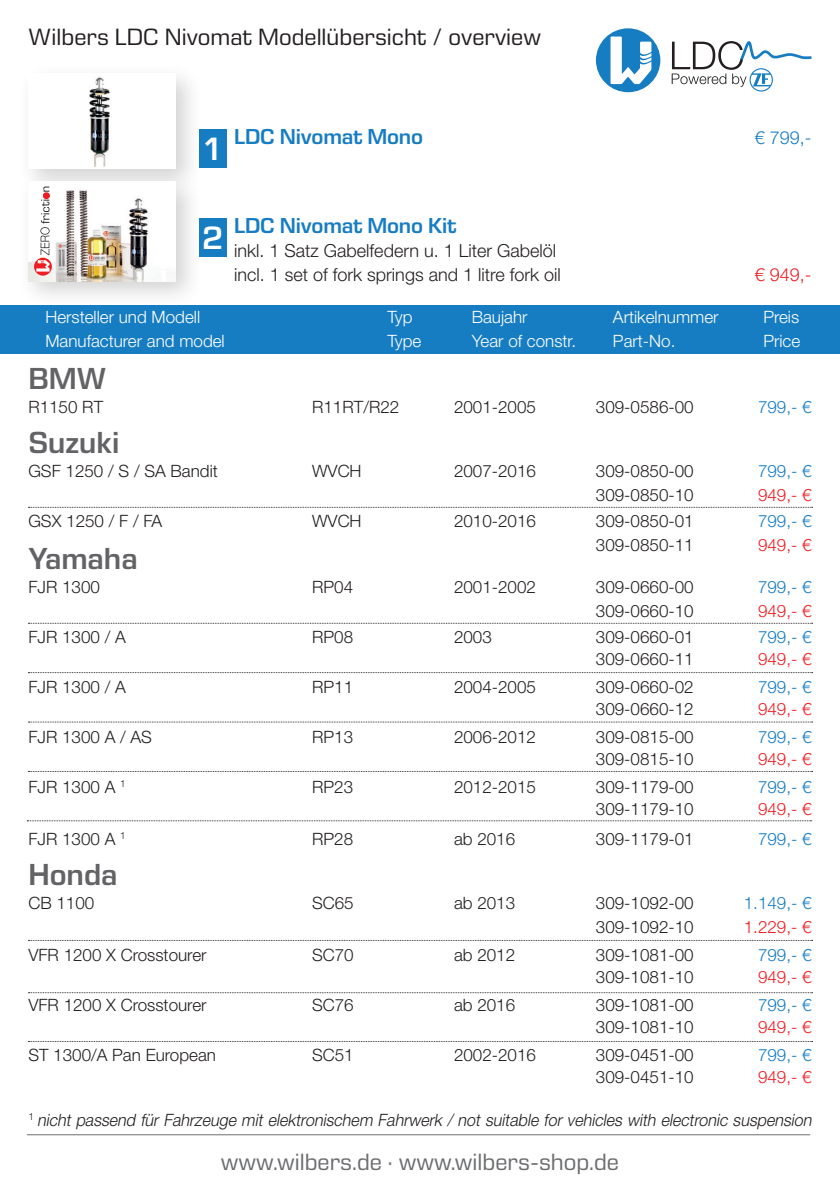
<style>
.page{position:relative;width:840px;height:1191px;background:#fff}
.page>*{position:absolute;margin:0;border:0;box-sizing:border-box;transform-origin:0 0}
.t1{font:600 32.8px "Eurostile Next LT Pro";color:#fff}
.t2{font:600 31px "Eurostile Next LT Pro";color:#636366}
.t3{font:24px "Eurostile Next LT Pro";color:#231f20}
.t4{font:24px "Eurostile Next LT Pro";color:#6c6d70}
.t5{font:600 22px "Eurostile Next LT Pro";letter-spacing:-.01em;color:#177dc2}
.t6{font:300 18px "Helvetica Neue LT Pro";color:#231f20}
.t7{font:300 18px "Helvetica Neue LT Pro";color:#177dc2}
.t8{font:300 18px "Helvetica Neue LT Pro";color:#ee1d23}
.t9{font:300 17px "Helvetica Neue LT Pro";color:#231f20}
.t10{font:italic 300 17px "Helvetica Neue LT Pro";color:#231f20;scale:.95 1}
.t11{font:300 17px "Helvetica Neue LT Pro";color:#fff}
.t12{font:300 17px "Helvetica Neue LT Pro";color:#177dc2}
.t13{font:300 17px "Helvetica Neue LT Pro";color:#ee1d23}
</style>
<div class="page">
<div style="left:17px;top:62px;width:186px;height:134px;background:#231f20;opacity:.2"></div>
<div style="left:28px;top:73px;width:148px;height:96px;background:#fff"></div>
<div style="left:17px;top:171px;width:186px;height:137px;background:#231f20;opacity:.2"></div>
<img style="left:28px;top:182px;width:148px;height:99px">
<img style="left:89px;top:77px;width:21px;height:90px">
<div style="left:198px;top:129px;width:28px;height:38px;background:#177dc2"></div>
<div style="left:198px;top:218px;width:28px;height:38px;background:#177dc2"></div>
<div style="left:595px;top:28px;width:65px;height:64px;background:#177dc2;border-radius:50%"></div>
<svg style="left:610px;top:36px;width:41px;height:48px"></svg>
<svg style="left:671px;top:41px;width:141px;height:51px"></svg>
<svg style="left:28px;top:507px;width:784px;height:1px"></svg>
<svg style="left:28px;top:672px;width:784px;height:1px"></svg>
<svg style="left:28px;top:623px;width:784px;height:1px"></svg>
<svg style="left:28px;top:721px;width:784px;height:1px"></svg>
<svg style="left:28px;top:771px;width:784px;height:1px"></svg>
<svg style="left:27px;top:820px;width:784px;height:1px"></svg>
<svg style="left:28px;top:940px;width:784px;height:1px"></svg>
<svg style="left:28px;top:992px;width:784px;height:1px"></svg>
<svg style="left:28px;top:1041px;width:784px;height:1px"></svg>
<svg style="left:34px;top:258px;width:18px;height:18px"></svg>
<svg style="left:36px;top:187px;width:14px;height:84px"></svg>
<div style="left:43px;top:192px;width:7px;height:7px;background:#ee1d23;border-radius:50%"></div>
<div style="left:0;top:306px;width:839px;height:48px;background:#177dc2"></div>
<hr style="left:27px;top:1134px;width:782px;height:1px;background:#6c6d70">
<p class="t3" style="left:28px;top:24px;width:514px">Wilbers LDC Nivomat Modellübersicht / overview</p>
<p class="t1" style="left:205px;top:130px;width:17px">1</p>
<p class="t5" style="left:234px;top:125px;width:190px">LDC Nivomat Mono</p>
<p class="t7" style="left:754px;top:127px;width:58px">€ 799,-</p>
<p class="t1" style="left:202px;top:219px;width:22px">2</p>
<p class="t11" style="left:45px;top:307px;width:156px">Hersteller und Modell</p>
<p class="t11" style="left:45px;top:331px;width:181px">Manufacturer and model</p>
<p class="t5" style="left:234px;top:214px;width:224px">LDC Nivomat Mono Kit</p>
<p class="t6" style="left:234px;top:240px;width:323px">inkl. 1 Satz Gabelfedern u. 1 Liter Gabelöl</p>
<p class="t6" style="left:234px;top:264px;width:328px">incl. 1 set of fork springs and 1 litre fork oil</p>
<p class="t8" style="left:754px;top:264px;width:58px">€ 949,-</p>
<p class="t11" style="left:387px;top:307px;width:27px">Typ</p>
<p class="t11" style="left:387px;top:331px;width:36px">Type</p>
<p class="t11" style="left:471px;top:307px;width:57px">Baujahr</p>
<p class="t11" style="left:471px;top:331px;width:106px">Year of constr.</p>
<p class="t11" style="left:612px;top:307px;width:107px">Artikelnummer</p>
<p class="t11" style="left:612px;top:331px;width:64px">Part-No.</p>
<p class="t11" style="left:763px;top:307px;width:37px">Preis</p>
<p class="t11" style="left:763px;top:331px;width:38px">Price</p>
<p class="t2" style="left:28px;top:361px;width:79px">BMW</p>
<p class="t9" style="left:28px;top:396px;width:76px">R1150 RT</p>
<p class="t9" style="left:312px;top:396px;width:89px">R11RT/R22</p>
<p class="t9" style="left:454px;top:396px;width:83px">2001-2005</p>
<p class="t9" style="left:595px;top:396px;width:99px">309-0586-00</p>
<p class="t12" style="left:757px;top:396px;width:55px">799,- €</p>
<p class="t2" style="left:28px;top:425px;width:92px">Suzuki</p>
<p class="t9" style="left:28px;top:460px;width:191px">GSF 1250 / S / SA Bandit</p>
<p class="t9" style="left:312px;top:460px;width:51px">WVCH</p>
<p class="t9" style="left:454px;top:460px;width:83px">2007-2016</p>
<p class="t9" style="left:595px;top:460px;width:99px">309-0850-00</p>
<p class="t12" style="left:757px;top:460px;width:55px">799,- €</p>
<p class="t9" style="left:595px;top:484px;width:99px">309-0850-10</p>
<p class="t13" style="left:757px;top:484px;width:55px">949,- €</p>
<p class="t9" style="left:28px;top:510px;width:135px">GSX 1250 / F / FA</p>
<p class="t9" style="left:312px;top:510px;width:51px">WVCH</p>
<p class="t9" style="left:454px;top:510px;width:83px">2010-2016</p>
<p class="t9" style="left:595px;top:510px;width:99px">309-0850-01</p>
<p class="t12" style="left:757px;top:510px;width:55px">799,- €</p>
<p class="t9" style="left:595px;top:534px;width:99px">309-0850-11</p>
<p class="t13" style="left:757px;top:534px;width:55px">949,- €</p>
<p class="t2" style="left:28px;top:541px;width:111px">Yamaha</p>
<p class="t9" style="left:28px;top:576px;width:73px">FJR 1300</p>
<p class="t9" style="left:312px;top:576px;width:42px">RP04</p>
<p class="t9" style="left:454px;top:576px;width:83px">2001-2002</p>
<p class="t9" style="left:595px;top:576px;width:99px">309-0660-00</p>
<p class="t12" style="left:757px;top:576px;width:55px">799,- €</p>
<p class="t9" style="left:595px;top:600px;width:99px">309-0660-10</p>
<p class="t13" style="left:757px;top:600px;width:55px">949,- €</p>
<p class="t9" style="left:28px;top:626px;width:99px">FJR 1300 / A</p>
<p class="t9" style="left:312px;top:626px;width:42px">RP08</p>
<p class="t9" style="left:454px;top:626px;width:39px">2003</p>
<p class="t9" style="left:595px;top:626px;width:99px">309-0660-01</p>
<p class="t12" style="left:757px;top:626px;width:55px">799,- €</p>
<p class="t9" style="left:595px;top:648px;width:99px">309-0660-11</p>
<p class="t13" style="left:757px;top:648px;width:55px">949,- €</p>
<p class="t9" style="left:28px;top:676px;width:99px">FJR 1300 / A</p>
<p class="t9" style="left:312px;top:676px;width:42px">RP11</p>
<p class="t9" style="left:454px;top:676px;width:83px">2004-2005</p>
<p class="t9" style="left:595px;top:676px;width:99px">309-0660-02</p>
<p class="t12" style="left:757px;top:676px;width:55px">799,- €</p>
<p class="t9" style="left:595px;top:698px;width:99px">309-0660-12</p>
<p class="t13" style="left:757px;top:698px;width:55px">949,- €</p>
<p class="t9" style="left:28px;top:726px;width:125px">FJR 1300 A / AS</p>
<p class="t9" style="left:312px;top:726px;width:42px">RP13</p>
<p class="t9" style="left:454px;top:726px;width:83px">2006-2012</p>
<p class="t9" style="left:595px;top:726px;width:99px">309-0815-00</p>
<p class="t12" style="left:757px;top:726px;width:55px">799,- €</p>
<p class="t9" style="left:595px;top:748px;width:99px">309-0815-10</p>
<p class="t13" style="left:757px;top:748px;width:55px">949,- €</p>
<p class="t9" style="left:28px;top:776px;width:99px">FJR 1300 A <sup>1</sup></p>
<p class="t9" style="left:312px;top:776px;width:42px">RP23</p>
<p class="t9" style="left:454px;top:776px;width:83px">2012-2015</p>
<p class="t9" style="left:595px;top:776px;width:99px">309-1179-00</p>
<p class="t12" style="left:757px;top:776px;width:55px">799,- €</p>
<p class="t9" style="left:595px;top:798px;width:99px">309-1179-10</p>
<p class="t13" style="left:757px;top:798px;width:55px">949,- €</p>
<p class="t9" style="left:28px;top:828px;width:99px">FJR 1300 A <sup>1</sup></p>
<p class="t9" style="left:312px;top:828px;width:42px">RP28</p>
<p class="t9" style="left:454px;top:828px;width:63px">ab 2016</p>
<p class="t9" style="left:595px;top:828px;width:99px">309-1179-01</p>
<p class="t12" style="left:757px;top:828px;width:55px">799,- €</p>
<p class="t2" style="left:28px;top:857px;width:91px">Honda</p>
<p class="t9" style="left:28px;top:892px;width:67px">CB 1100</p>
<p class="t9" style="left:312px;top:892px;width:43px">SC65</p>
<p class="t9" style="left:454px;top:892px;width:63px">ab 2013</p>
<p class="t9" style="left:595px;top:892px;width:99px">309-1092-00</p>
<p class="t12" style="left:743px;top:892px;width:69px">1.149,- €</p>
<p class="t9" style="left:595px;top:916px;width:99px">309-1092-10</p>
<p class="t13" style="left:743px;top:916px;width:69px">1.229,- €</p>
<p class="t9" style="left:28px;top:944px;width:179px">VFR 1200 X Crosstourer</p>
<p class="t9" style="left:312px;top:944px;width:43px">SC70</p>
<p class="t9" style="left:454px;top:944px;width:63px">ab 2012</p>
<p class="t9" style="left:595px;top:944px;width:99px">309-1081-00</p>
<p class="t12" style="left:757px;top:944px;width:55px">799,- €</p>
<p class="t9" style="left:595px;top:966px;width:99px">309-1081-10</p>
<p class="t13" style="left:757px;top:966px;width:55px">949,- €</p>
<p class="t9" style="left:28px;top:994px;width:179px">VFR 1200 X Crosstourer</p>
<p class="t9" style="left:312px;top:994px;width:43px">SC76</p>
<p class="t9" style="left:454px;top:994px;width:63px">ab 2016</p>
<p class="t9" style="left:595px;top:994px;width:99px">309-1081-00</p>
<p class="t12" style="left:757px;top:994px;width:55px">799,- €</p>
<p class="t9" style="left:595px;top:1016px;width:99px">309-1081-10</p>
<p class="t13" style="left:757px;top:1016px;width:55px">949,- €</p>
<p class="t9" style="left:28px;top:1044px;width:189px">ST 1300/A Pan European</p>
<p class="t9" style="left:312px;top:1044px;width:43px">SC51</p>
<p class="t9" style="left:454px;top:1044px;width:83px">2002-2016</p>
<p class="t9" style="left:595px;top:1044px;width:99px">309-0451-00</p>
<p class="t12" style="left:757px;top:1044px;width:55px">799,- €</p>
<p class="t9" style="left:595px;top:1066px;width:99px">309-0451-10</p>
<p class="t13" style="left:757px;top:1066px;width:55px">949,- €</p>
<p class="t10" style="left:28px;top:1109px;width:829px"><sup>1</sup> nicht passend für Fahrzeuge mit elektronischem Fahrwerk / not suitable for vehicles with electronic suspension</p>
<p class="t4" style="left:221px;top:1148px;width:399px">www.wilbers.de · www.wilbers-shop.de</p>
</div>
